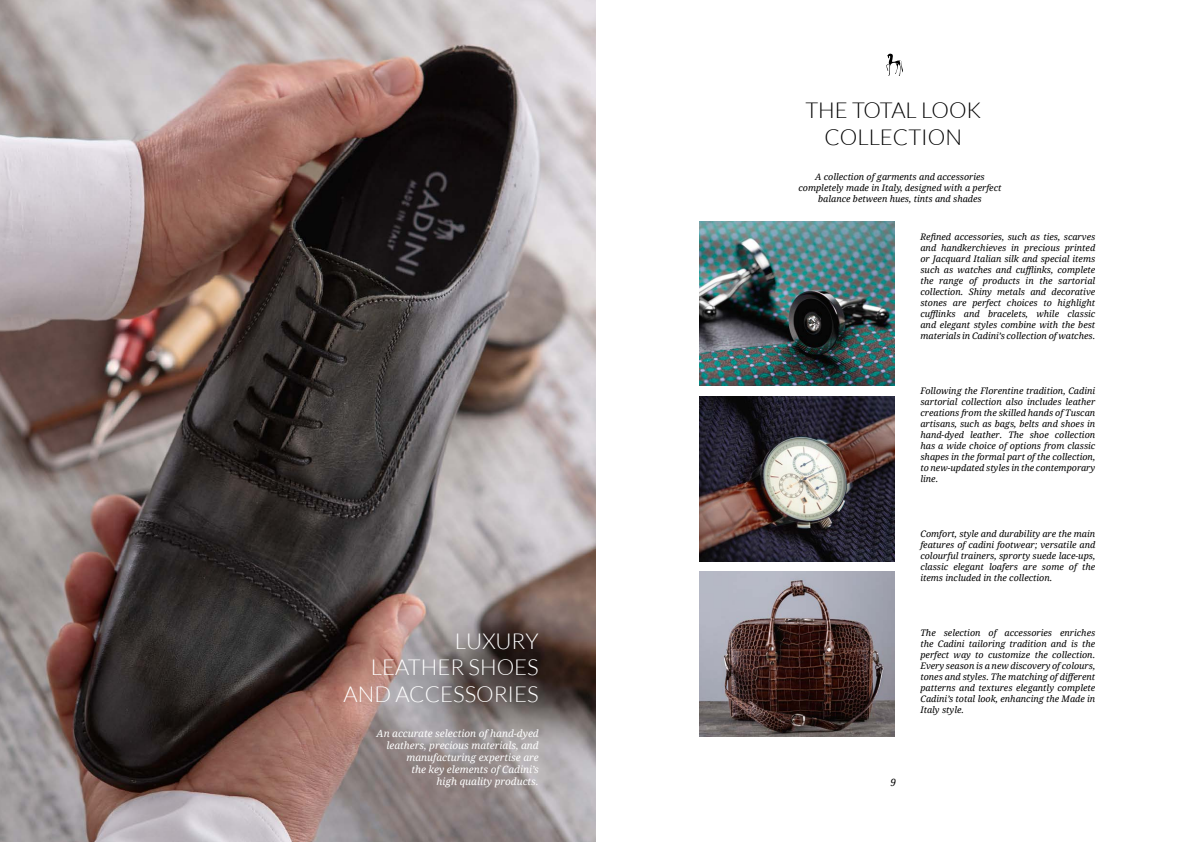
<style>
.page{position:relative;width:1191px;height:842px;background:#fff}
.page>*{position:absolute;margin:0;border:0;box-sizing:border-box;transform-origin:0 0}
.t1{font:300 22px/26.4px "Lato";color:#fff;text-align:right}
.t2{font:300 22px/26.4px "Lato";color:#000;text-align:center}
.t3{font:italic 10px/12px "Droid Serif";color:#fff;text-align:right}
.t4{font:italic 10px "Droid Serif";color:#000}
.t5{font:italic 9px/11px "Droid Serif";color:#000;text-align:justify}
</style>
<div class="page">
<img style="left:0;top:0;width:595px;height:842px">
<img style="left:699px;top:397px;width:195px;height:165px">
<svg style="left:886px;top:54px;width:17px;height:22px"></svg>
<img style="left:699px;top:221px;width:195px;height:165px">
<img style="left:699px;top:571px;width:195px;height:165px">
<h1 class="t1" style="left:344px;top:628px;width:197px">LUXURY<br>LEATHER SHOES<br>AND ACCESSORIES</h1>
<p class="t3" style="left:377px;top:727px;width:164px">An accurate selection of hand-dyed leathers, precious materials, and manufacturing expertise are<br>the key elements of Cadini’s<br>high quality products.</p>
<h1 class="t2" style="left:805px;top:97px;width:177px">THE TOTAL LOOK<br>COLLECTION</h1>
<p class="t5" style="left:798px;top:171px;width:204px;text-align:center">A collection of garments and accessories completely made in Italy, designed with a perfect balance between hues, tints and shades</p>
<p class="t5" style="left:920px;top:231px;width:176px">Refined accessories, such as ties, scarves and handkerchieves in precious printed or Jacquard Italian silk and special items such as watches and cufflinks, complete the range of products in the sartorial collection. Shiny metals and decorative stones are perfect choices to highlight cufflinks and bracelets, while classic and elegant styles combine with the best materials in Cadini’s collection of watches.</p>
<p class="t5" style="left:920px;top:385px;width:176px">Following the Florentine tradition, Cadini sartorial collection also includes leather creations from the skilled hands of Tuscan artisans, such as bags, belts and shoes in hand-dyed leather. The shoe collection has a wide choice of options from classic shapes in the formal part of the collection, to new-updated styles in the contemporary line.</p>
<p class="t5" style="left:920px;top:528px;width:176px">Comfort, style and durability are the main features of cadini footwear; versatile and colourful trainers, sprorty suede lace-ups, classic elegant loafers are some of the items included in the collection.</p>
<p class="t5" style="left:920px;top:627px;width:176px">The selection of accessories enriches the Cadini tailoring tradition and is the perfect way to customize the collection.<br>Every season is a new discovery of colours, tones and styles. The matching of different patterns and textures elegantly complete Cadini’s total look, enhancing the Made in Italy style.</p>
<p class="t4" style="left:890px;top:776px;width:7px">9</p>
</div>
